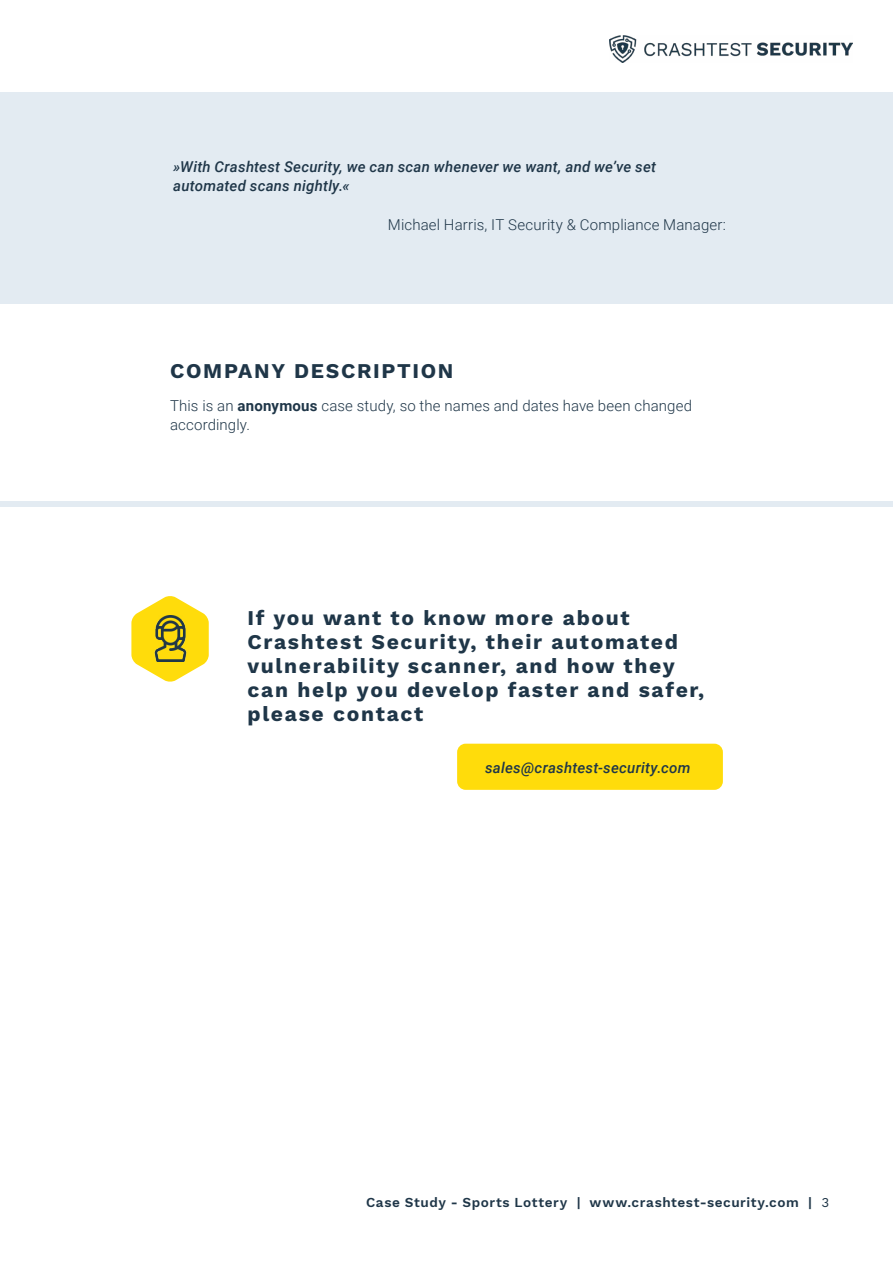
<style>
.page{position:relative;width:893px;height:1263px;background:#fff}
.page>*{position:absolute;margin:0;border:0;box-sizing:border-box;transform-origin:0 0}
.t1{font:700 21px/24px "Work Sans";letter-spacing:.08em;color:#1f3648}
.t2{font:300 15px/19.2px "Roboto";letter-spacing:.01em;color:#1f3648}
.t3{font:italic 500 15px/19.2px "Roboto";letter-spacing:.015em;color:#1f3648}
.t4{font:600 13.5px "Work Sans";letter-spacing:.04em;color:#1f3648}
.s1{font-weight:700}
.s2{font-weight:400}
</style>
<div class="page">
<div style="left:457px;top:744px;width:266px;height:46px;background:#ffdc0b;border-radius:9px"></div>
<svg style="left:131px;top:596px;width:78px;height:86px"></svg>
<div style="left:0;top:93px;width:893px;height:211px;background:#e3ebf2"></div>
<img style="left:147px;top:616px;width:46px;height:46px">
<div style="left:0;top:501px;width:893px;height:6px;background:#e3ebf2"></div>
<img style="left:609px;top:35px;width:243px;height:28px">
<p class="t3" style="left:173px;top:156px;width:484px">»With Crashtest Security, we can scan whenever we want, and we’ve set automated scans nightly.«</p>
<p class="t2" style="left:388px;top:214px;width:340px">Michael Harris, IT Security &amp; Compliance Manager:</p>
<p class="t1" style="left:170px;top:359px;width:285px">COMPANY DESCRIPTION</p>
<p class="t2" style="left:170px;top:396px;width:523px">This is an <span class="s1">anonymous</span> case study, so the names and dates have been changed accordingly.</p>
<p class="t1" style="left:247px;top:606px;width:458px">If you want to know more about<br>Crashtest Security, their automated vulnerability scanner, and how they can help you develop faster and safer, please contact</p>
<p class="t3" style="left:485px;top:758px;width:207px">sales@crashtest-security.com</p>
<p class="t4" style="left:366px;top:1194px;width:465px">Case Study - Sports Lottery | www.crashtest-security.com | <span class="s2">3</span></p>
</div>
